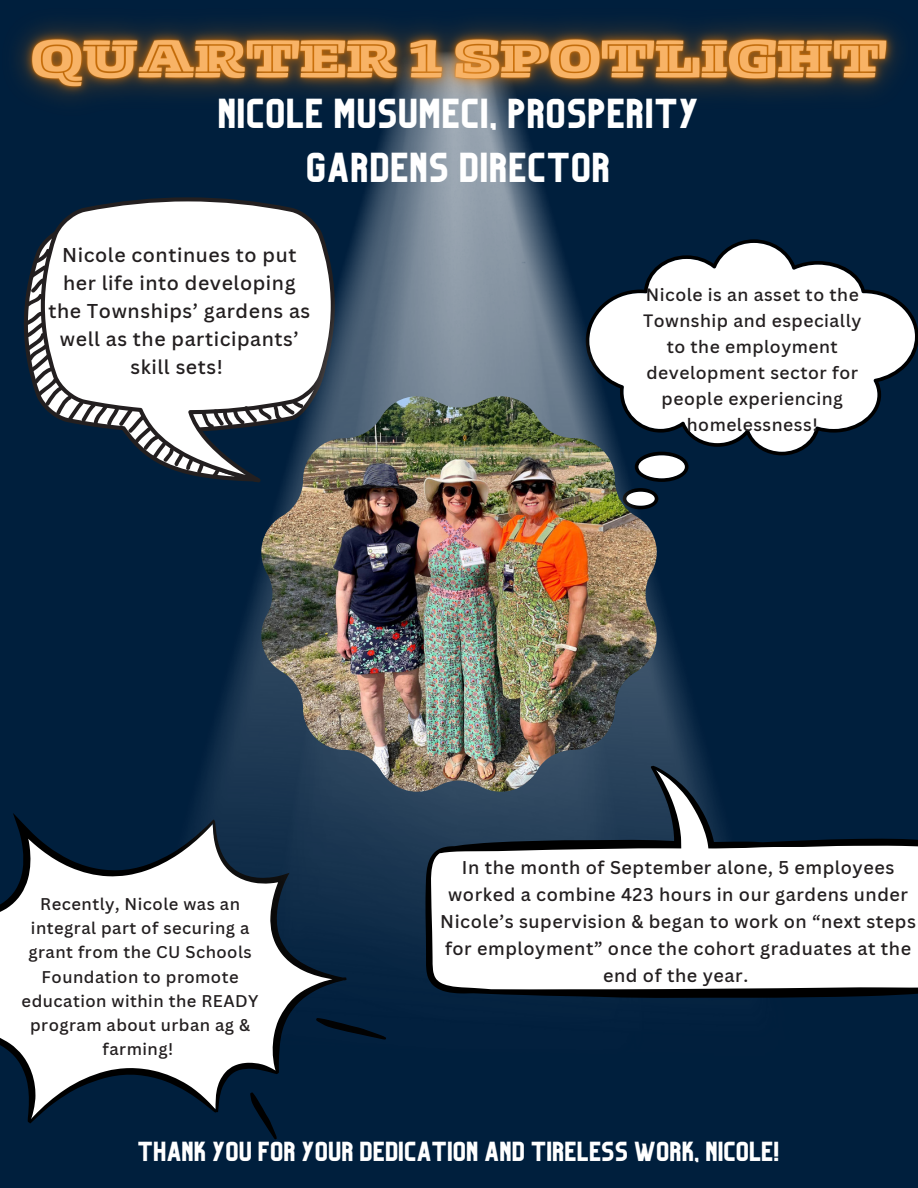
<style>
.page{position:relative;width:918px;height:1188px;background:#001f3d}
.page>*{position:absolute;margin:0;border:0;box-sizing:border-box;transform-origin:0 0}
.t1{font:38.7px/54px "Organic";letter-spacing:.045em;color:#fff;text-align:center}
.t2{font:25.5px "Organic";letter-spacing:.03em;color:#fff}
.t3{font:500 19.5px/28.2px "Canva Sans";letter-spacing:.03em;color:#231f20;text-align:center}
.t4{font:500 18px/27px "Canva Sans";letter-spacing:.03em;color:#231f20;text-align:center}
.t5{font:500 17.4px/25.8px "Canva Sans";letter-spacing:.03em;color:#231f20;text-align:center}
.t6{font:500 16.5px/24.2px "Canva Sans";letter-spacing:.03em;color:#231f20;text-align:center}
</style>
<div class="page">
<svg style="left:41px;top:201px;width:82px;height:47px;fill:#fff"></svg>
<svg style="left:23px;top:248px;width:100px;height:183px;background:#b9bdc1"></svg>
<svg style="left:0;top:813px;width:279px;height:311px;fill:#fff"></svg>
<svg style="left:250px;top:1092px;width:27px;height:47px"></svg>
<svg style="left:791px;top:258px;width:124px;height:194px;fill:#fff"></svg>
<img style="left:123px;top:150px;width:668px;height:906px">
<img style="left:261px;top:396px;width:396px;height:396px">
<svg style="left:425px;top:766px;width:493px;height:232px;background:#a4acb3"></svg>
<img style="left:17px;top:22px;width:882px;height:128px">
<p class="t1" style="left:219px;top:91px;width:481px">NICOLE MUSUMECI, PROSPERITY<br>GARDENS DIRECTOR</p>
<p class="t3" style="left:48px;top:240px;width:263px">Nicole continues to put her life into developing the Townships’ gardens as well as the participants’ skill sets!</p>
<p class="t5" style="left:643px;top:281px;width:220px">Nicole is an asset to the<br>Township and especially to the employment development sector for people experiencing homelessness!</p>
<p class="t6" style="left:22px;top:892px;width:238px">Recently, Nicole was an integral part of securing a grant from the CU Schools<br>Foundation to promote education within the READY program about urban ag &amp; farming!</p>
<p class="t4" style="left:440px;top:853px;width:477px">In the month of September alone, 5 employees worked a combine 423 hours in our gardens under Nicole’s supervision &amp; began to work on “next steps for employment” once the cohort graduates at the end of the year.</p>
<p class="t2" style="left:138px;top:1141px;width:643px">THANK YOU FOR YOUR DEDICATION AND TIRELESS WORK, NICOLE!</p>
</div>
